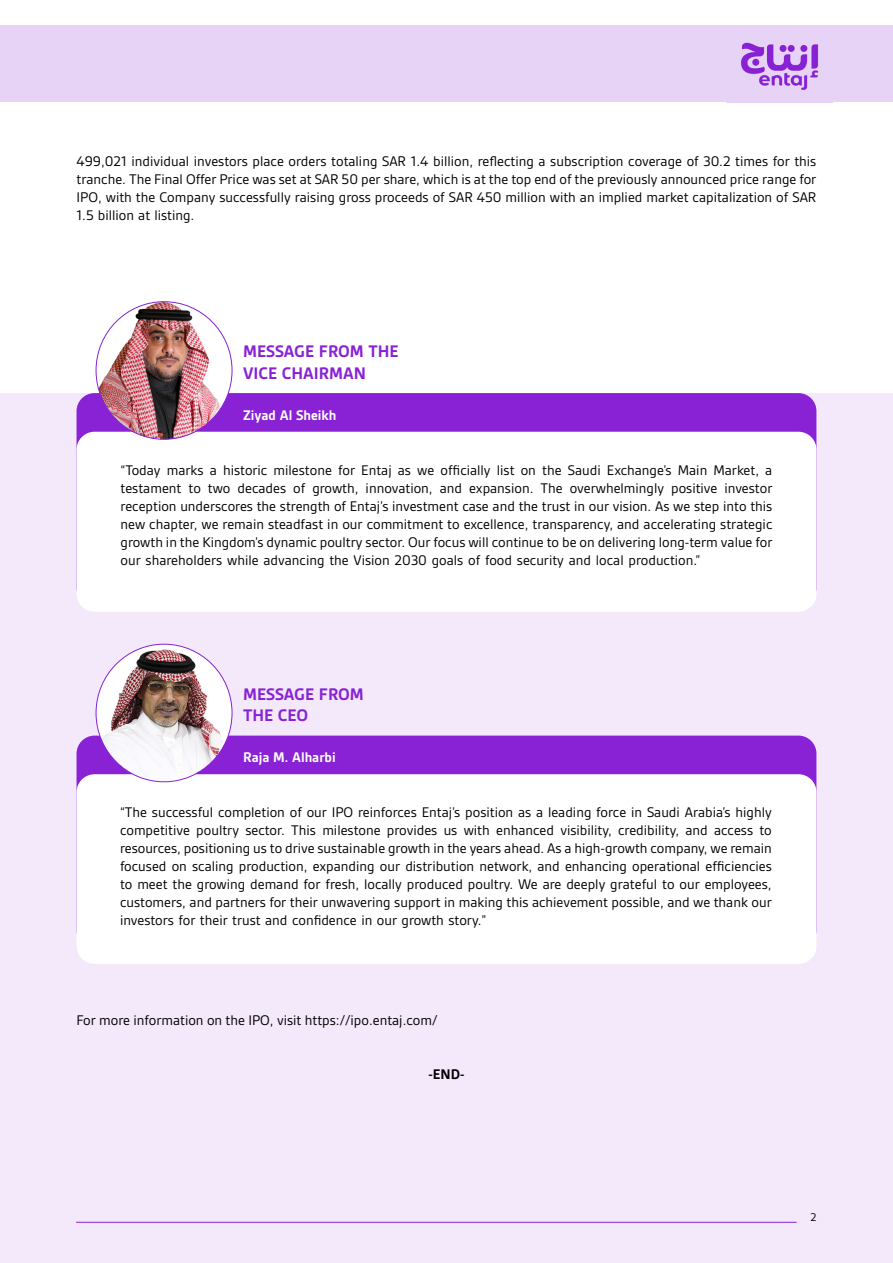
<style>
.page{position:relative;width:893px;height:1263px;background:#fff}
.page>*{position:absolute;margin:0;border:0;box-sizing:border-box;transform-origin:0 0}
.t1{font:700 18px/21.6px "Gesta";color:#8822d4}
.t2{font:15px/18px "Gesta";color:#000;text-align:justify}
.t3{font:700 15px "Gesta";color:#fff}
.t4{font:700 15px "Gesta";color:#000}
.t5{font:12px "Gesta";color:#000}
</style>
<div class="page">
<div style="left:0;top:393px;width:893px;height:870px;background:#f3e9fb"></div>
<div style="left:77px;top:393px;width:739px;height:213px;background:#8822d4;border-radius:18px"></div>
<div style="left:77px;top:432px;width:739px;height:180px;background:#fff;border-radius:18px"></div>
<img style="left:96px;top:302px;width:136px;height:137px">
<div style="left:77px;top:736px;width:739px;height:212px;background:#8822d4;border-radius:18px"></div>
<div style="left:77px;top:774px;width:739px;height:190px;background:#fff;border-radius:18px"></div>
<img style="left:96px;top:644px;width:136px;height:138px">
<div style="left:0;top:26px;width:893px;height:76px;background:#e7d3f6"></div>
<img style="left:741px;top:42px;width:78px;height:48px">
<hr style="left:76px;top:1222px;width:721px;height:1px;background:#8822d4">
<p class="t2" style="left:77px;top:152px;width:741px">499,021 individual investors place orders totaling SAR 1.4 billion, reflecting a subscription coverage of 30.2 times for this tranche. The Final Offer Price was set at SAR 50 per share, which is at the top end of the previously announced price range for IPO, with the Company successfully raising gross proceeds of SAR 450 million with an implied market capitalization of SAR 1.5 billion at listing.</p>
<p class="t1" style="left:243px;top:340px;width:157px">MESSAGE FROM THE<br>VICE CHAIRMAN</p>
<p class="t3" style="left:243px;top:406px;width:95px">Ziyad Al Sheikh</p>
<p class="t2" style="left:121px;top:461px;width:653px;text-align:right">“Today marks a historic milestone for Entaj as we officially list on the Saudi Exchanges’ Main Market a, investor</p>
<p class="t2" style="left:293px;top:479px;width:14px">of</p>
<p class="t2" style="left:238px;top:479px;width:50px">decades</p>
<p class="t2" style="left:312px;top:479px;width:48px">growth,</p>
<p class="t2" style="left:366px;top:479px;width:69px">innovation,</p>
<p class="t2" style="left:440px;top:479px;width:24px">and</p>
<p class="t2" style="left:469px;top:479px;width:66px">expansion.</p>
<p class="t2" style="left:540px;top:479px;width:24px">The</p>
<p class="t2" style="left:570px;top:479px;width:96px">overwhelmingly</p>
<p class="t2" style="left:671px;top:479px;width:48px">positive</p>
<p class="t2" style="left:121px;top:479px;width:653px;text-align:left">testament<br>reception underscores the strength of Entajs’ investment case and the trust in our vision. As we step into this new chapter, we remain steadfast in our commitment to excellence, transparency, and accelerating strategic growth in the Kingdoms’ dynamic poultry sector. Our focus will continue to be on delivering long-term value for our shareholders while advancing the Vision 2030 goals of food security and local production“.</p>
<p class="t2" style="left:188px;top:479px;width:14px">to</p>
<p class="t2" style="left:208px;top:479px;width:24px">two</p>
<p class="t1" style="left:243px;top:683px;width:122px">MESSAGE FROM<br>THE CEO</p>
<p class="t3" style="left:243px;top:749px;width:94px">Raja M. Alharbi</p>
<p class="t2" style="left:120px;top:802px;width:653px">“The successful completion of our IPO reinforces Entajs’ position as a leading force in Saudi Arabias’ highly competitive poultry sector. This milestone provides us with enhanced visibility, credibility, and access to resources, positioning us to drive sustainable growth in the years ahead. As a high-growth company, we remain focused on scaling production, expanding our distribution network, and enhancing operational efficiencies to meet the growing demand for fresh, locally produced poultry. We are deeply grateful to our employees, customers, and partners for their unwavering support in making this achievement possible, and we thank our investors for their trust and confidence in our growth story “.</p>
<p class="t2" style="left:77px;top:1011px;width:362px">For more information on the IPO, visit https://ipo.entaj.com/</p>
<p class="t4" style="left:429px;top:1065px;width:37px">-END-</p>
<p class="t5" style="left:810px;top:1211px;width:8px">2</p>
</div>
